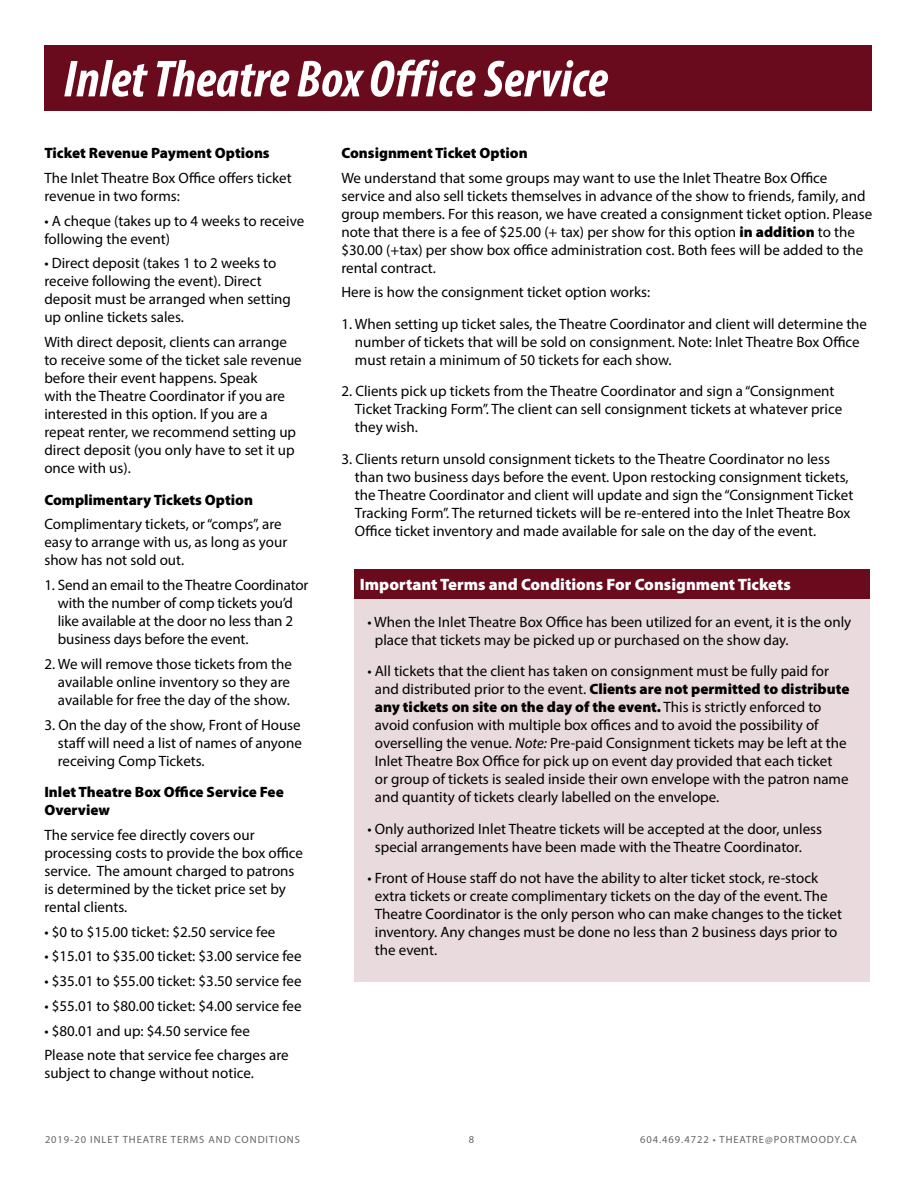
<style>
.page{position:relative;width:918px;height:1188px;background:#fff}
.page>*{position:absolute;margin:0;border:0;box-sizing:border-box;transform-origin:0 0}
.t1{font:italic 700 condensed 52.5px "Myriad Pro";color:#fff}
.t2{font:900 16.5px "Myriad Pro";color:#fff}
.t3{font:15px/18px "Myriad Pro";color:#000}
.t4{font:900 15px/18px "Myriad Pro";color:#000}
.t5{font:10.5px "Myriad Pro";letter-spacing:.09em;color:#636466}
.s1{font-weight:900}
.s2{font-style:italic}
</style>
<div class="page">
<div style="left:45px;top:45px;width:827px;height:66px;background:#690b1d"></div>
<div style="left:354px;top:569px;width:515px;height:30px;background:#690b1d"></div>
<div style="left:354px;top:599px;width:515px;height:383px;background:#e9dadd"></div>
<h1 class="t1" style="left:64px;top:46px;width:546px">Inlet Theatre Box Office Service</h1>
<p class="t4" style="left:44px;top:144px;width:227px">Ticket Revenue Payment Options</p>
<p class="t3" style="left:44px;top:169px;width:249px">The Inlet Theatre Box Office offers ticket revenue in two forms:</p>
<p class="t3" style="left:44px;top:211px;width:261px">• A cheque (takes up to 4 weeks to receive following the event)</p>
<p class="t3" style="left:44px;top:254px;width:248px">• Direct deposit (takes 1 to 2 weeks to receive following the event). Direct deposit must be arranged when setting up online tickets sales.</p>
<p class="t3" style="left:44px;top:333px;width:259px">With direct deposit, clients can arrange to receive some of the ticket sale revenue before their event happens. Speak<br>with the Theatre Coordinator if you are interested in this option. If you are a repeat renter, we recommend setting up direct deposit (you only have to set it up once with us).</p>
<p class="t4" style="left:44px;top:491px;width:210px">Complimentary Tickets Option</p>
<p class="t3" style="left:44px;top:515px;width:244px">Complimentary tickets, or “comps”, are easy to arrange with us, as long as your show has not sold out.</p>
<p class="t3" style="left:58px;top:576px;width:252px;text-indent:-13px">1. Send an email to the Theatre Coordinator with the number of comp tickets you’d like available at the door no less than 2 business days before the event.</p>
<p class="t3" style="left:58px;top:655px;width:236px;text-indent:-13px">2. We will remove those tickets from the available online inventory so they are available for free the day of the show.</p>
<p class="t3" style="left:58px;top:715px;width:246px;text-align:justify;text-indent:-13px">3. On the day of the show, Front of House staff will need a list of names of anyone receiving Comp Tickets.</p>
<p class="t4" style="left:44px;top:783px;width:241px">Inlet Theatre Box Office Service Fee<br>Overview</p>
<p class="t3" style="left:44px;top:826px;width:260px">The service fee directly covers our processing costs to provide the box office service. The amount charged to patrons is determined by the ticket price set by rental clients.</p>
<p class="t3" style="left:44px;top:922px;width:233px">• $0 to $15.00 ticket: $2.50 service fee</p>
<p class="t3" style="left:44px;top:947px;width:259px">• $15.01 to $35.00 ticket: $3.00 service fee</p>
<p class="t3" style="left:44px;top:972px;width:259px">• $35.01 to $55.00 ticket: $3.50 service fee</p>
<p class="t3" style="left:44px;top:997px;width:259px">• $55.01 to $80.00 ticket: $4.00 service fee</p>
<p class="t3" style="left:44px;top:1018px;width:246px;line-height:24.8px">• $80.01 and up: $4.50 service fee<br>Please note that service fee charges are</p>
<p class="t3" style="left:44px;top:1064px;width:211px">subject to change without notice.</p>
<p class="t4" style="left:341px;top:144px;width:188px">Consignment Ticket Option</p>
<p class="t3" style="left:341px;top:168px;width:532px">We understand that some groups may want to use the Inlet Theatre Box Office service and also sell tickets themselves in advance of the show to friends, family, and group members. For this reason, we have created a consignment ticket option. Please note that there is a fee of $25.00 (+ tax) per show for this option <span class="s1">in addition</span> to the $30.00 (+tax) per show box office administration cost. Both fees will be added to the rental contract.</p>
<p class="t3" style="left:341px;top:283px;width:310px">Here is how the consignment ticket option works:</p>
<p class="t3" style="left:355px;top:315px;width:514px;text-indent:-14px">1. When setting up ticket sales, the Theatre Coordinator and client will determine the number of tickets that will be sold on consignment. Note: Inlet Theatre Box Office must retain a minimum of 50 tickets for each show.</p>
<p class="t3" style="left:355px;top:382px;width:489px;text-indent:-14px">2. Clients pick up tickets from the Theatre Coordinator and sign a “Consignment<br>Ticket Tracking Form”. The client can sell consignment tickets at whatever price they wish.</p>
<p class="t3" style="left:355px;top:450px;width:500px;text-indent:-14px">3. Clients return unsold consignment tickets to the Theatre Coordinator no less than two business days before the event. Upon restocking consignment tickets, the Theatre Coordinator and client will update and sign the “Consignment Ticket Tracking Form”. The returned tickets will be re-entered into the Inlet Theatre Box Office ticket inventory and made available for sale on the day of the event.</p>
<p class="t2" style="left:360px;top:575px;width:433px">Important Terms and Conditions For Consignment Tickets</p>
<p class="t3" style="left:375px;top:612px;width:478px;text-indent:-8px">• When the Inlet Theatre Box Office has been utilized for an event, it is the only place that tickets may be picked up or purchased on the show day.</p>
<p class="t3" style="left:375px;top:662px;width:476px;text-indent:-8px">• All tickets that the client has taken on consignment must be fully paid for and distributed prior to the event. <span class="s1">Clients are not permitted to distribute any tickets on site on the day of the event.</span> This is strictly enforced to avoid confusion with multiple box offices and to avoid the possibility of overselling the venue. <span class="s2">Note:</span> Pre-paid Consignment tickets may be left at the Inlet Theatre Box Office for pick up on event day provided that each ticket<br>or group of tickets is sealed inside their own envelope with the patron name and quantity of tickets clearly labelled on the envelope.</p>
<p class="t3" style="left:375px;top:819px;width:449px;text-indent:-8px">• Only authorized Inlet Theatre tickets will be accepted at the door, unless special arrangements have been made with the Theatre Coordinator.</p>
<p class="t3" style="left:375px;top:869px;width:469px;text-indent:-8px">• Front of House staff do not have the ability to alter ticket stock, re-stock extra tickets or create complimentary tickets on the day of the event. The Theatre Coordinator is the only person who can make changes to the ticket inventory. Any changes must be done no less than 2 business days prior to the event.</p>
<p class="t5" style="left:45px;top:1133px;width:256px">2019-20 INLET THEATRE TERMS AND CONDITIONS</p>
<p class="t5" style="left:469px;top:1133px;width:7px">8</p>
<p class="t5" style="left:640px;top:1133px;width:218px">604.469.4722 • THEATRE@PORTMOODY.CA</p>
</div>
